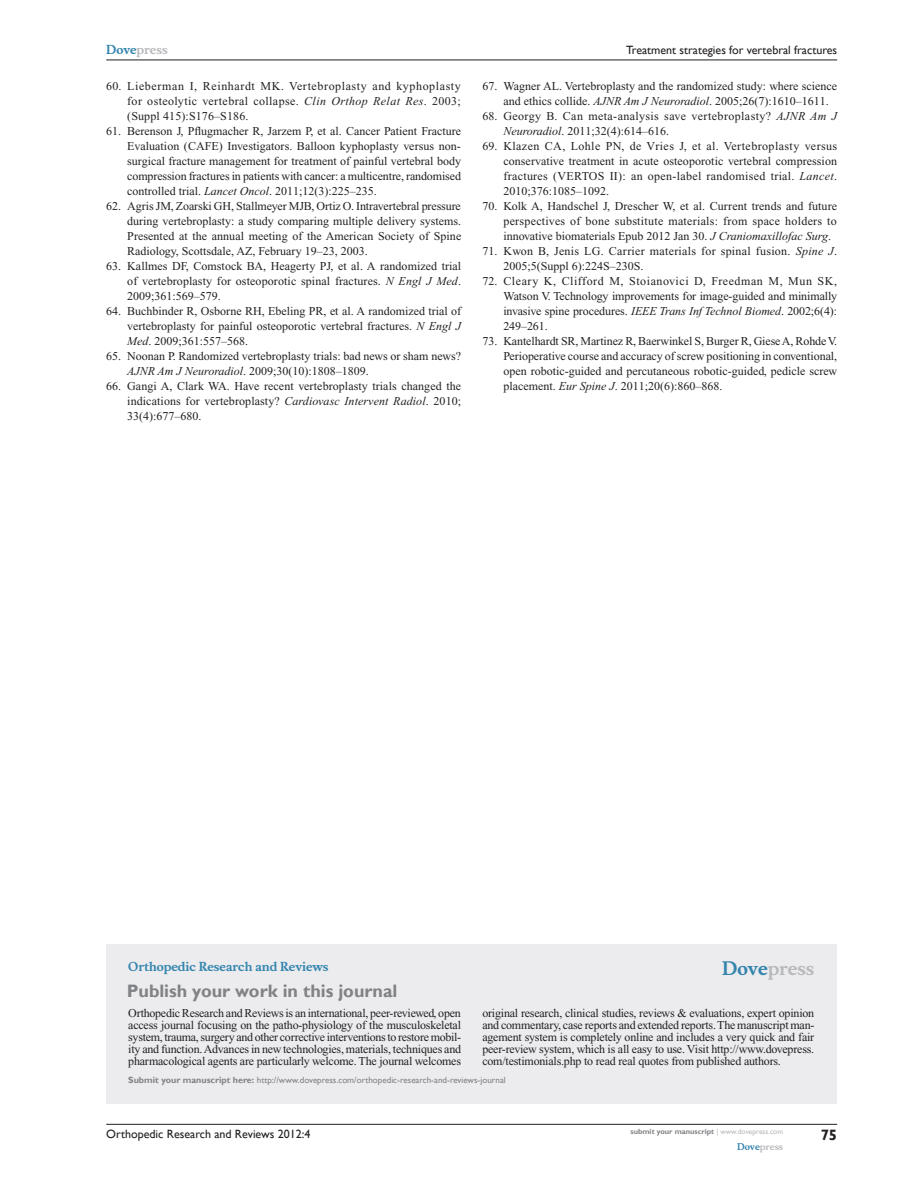
<style>
.page{position:relative;width:918px;height:1188px;background:#fff}
.page>*{position:absolute;margin:0;border:0;box-sizing:border-box;transform-origin:0 0}
.t1{font:700 18px "Gill Sans";color:#808285}
.t2{font:700 18px "Musee";color:#b8b9bc}
.t3{font:700 15px "Gill Sans";color:#231f20}
.t4{font:12px/15px "Times New Roman";color:#231f20;text-align:justify}
.t5{font:12px/15px "Times New Roman";letter-spacing:.035em;color:#231f20}
.t6{font:12px/15px "Times New Roman";letter-spacing:.025em;color:#231f20}
.t7{font:12px "Gill Sans";color:#231f20}
.t8{font:700 12px "Musee";color:#3485ae}
.t9{font:700 12px "Musee";color:#b8b9bc}
.t10{font:9px "Gill Sans";color:#808285}
.t11{font:700 9px "Musee";color:#b8b9bc}
.t12{font:700 7.5px "Gill Sans";color:#808285}
.s1{color:#3485ae}
.s2{font-style:italic}
.s3{font-weight:700}
.s4{font-weight:400;color:#b8b9bc}
</style>
<div class="page">
<div style="left:106px;top:944px;width:731px;height:159px;background:#ececee"></div>
<hr style="left:106px;top:1124px;width:731px;height:1px;background:#231f20">
<hr style="left:106px;top:60px;width:731px;height:1px;background:#231f20">
<p class="t9" style="left:106px;top:43px;width:63px"><span class="s1">Dove</span>press</p>
<p class="t4" style="left:127px;top:79px;width:335px;text-indent:-21px">60. Lieberman I, Reinhardt MK. Vertebroplasty and kyphoplasty for osteolytic vertebral collapse. <span class="s2">Clin Orthop Relat Res</span>. 2003; (Suppl 415):S176–S186.</p>
<p class="t4" style="left:127px;top:124px;width:335px;text-indent:-21px">61. Berenson J, Pflugmacher R, Jarzem P, et al. Cancer Patient Fracture Evaluation (CAFE) Investigators. Balloon kyphoplasty versus non&shy;surgical fracture management for treatment of painful vertebral body compression fractures in patients with cancer: a multicentre, randomised controlled trial. <span class="s2">Lancet Oncol</span>. 2011;12(3):225–235.</p>
<p class="t4" style="left:127px;top:199px;width:336px;text-indent:-21px">62. Agris JM, Zoarski GH, Stallmeyer MJB, Ortiz O. Intravertebral pressure during vertebroplasty: a study comparing multiple delivery systems.<br>Presented at the annual meeting of the American Society of Spine Radiology, Scottsdale, AZ, February 19–23, 2003.</p>
<p class="t4" style="left:127px;top:259px;width:335px;text-indent:-21px">63. Kallmes DF, Comstock BA, Heagerty PJ, et al. A randomized trial of vertebroplasty for osteoporotic spinal fractures. <span class="s2">N Engl J Med</span>.<br>2009;361:569–579.</p>
<p class="t4" style="left:127px;top:304px;width:335px;text-indent:-21px">64. Buchbinder R, Osborne RH, Ebeling PR, et al. A randomized trial of vertebroplasty for painful osteoporotic vertebral fractures. <span class="s2">N Engl J Med</span>. 2009;361:557–568.</p>
<p class="t4" style="left:127px;top:349px;width:335px;text-indent:-21px">65. Noonan P. Randomized vertebroplasty trials: bad news or sham news?<br><span class="s2">AJNR Am J Neuroradiol</span>. 2009;30(10):1808–1809.</p>
<p class="t4" style="left:127px;top:379px;width:335px;text-indent:-21px">66. Gangi A, Clark WA. Have recent vertebroplasty trials changed the indications for vertebroplasty? <span class="s2">Cardiovasc Intervent Radiol</span>. 2010; 33(4):677–680.</p>
<p class="t7" style="left:626px;top:43px;width:213px">Treatment strategies for vertebral fractures</p>
<p class="t4" style="left:503px;top:79px;width:335px;text-indent:-21px">67. Wagner AL. Vertebroplasty and the randomized study: where science and ethics collide. <span class="s2">AJNR Am J Neuroradiol</span>. 2005;26(7):1610–1611.</p>
<p class="t5" style="left:503px;top:109px;width:335px;text-indent:-21px">68. Georgy B. Can meta-analysis save vertebroplasty? <span class="s2">AJNR Am J<br>Neuroradiol</span>. 2011;32(4):614–616.</p>
<p class="t4" style="left:503px;top:139px;width:335px;text-indent:-21px">69. Klazen CA, Lohle PN, de Vries J, et al. Vertebroplasty versus conservative treatment in acute osteoporotic vertebral compression fractures (VERTOS II): an open-label randomised trial. <span class="s2">Lancet</span>.<br>2010;376:1085–1092.</p>
<p class="t4" style="left:503px;top:199px;width:335px;text-indent:-21px">70. Kolk A, Handschel J, Drescher W, et al. Current trends and future perspectives of bone substitute materials: from space holders to innovative biomaterials Epub 2012 Jan 30. <span class="s2">J Craniomaxillofac Surg</span>.</p>
<p class="t6" style="left:503px;top:244px;width:335px;text-indent:-21px">71. Kwon B, Jenis LG. Carrier materials for spinal fusion. <span class="s2">Spine J</span>.<br>2005;5(Suppl 6):224S–230S.</p>
<p class="t4" style="left:503px;top:274px;width:335px;text-indent:-21px">72. Cleary K, Clifford M, Stoianovici D, Freedman M, Mun SK, Watson V. Technology improvements for image-guided and minimally invasive spine procedures. <span class="s2">IEEE Trans Inf Technol Biomed</span>. 2002;6(4):<br>249–261.</p>
<p class="t4" style="left:503px;top:334px;width:335px;text-indent:-21px">73. Kantelhardt SR, Martinez R, Baerwinkel S, Burger R, Giese A, Rohde V.<br>Perioperative course and accuracy of screw positioning in conventional, open robotic-guided and percutaneous robotic-guided, pedicle screw placement. <span class="s2">Eur Spine J</span>. 2011;20(6):860–868.</p>
<p class="t8" style="left:128px;top:959px;width:202px">Orthopedic Research and Reviews</p>
<h1 class="t1" style="left:127px;top:980px;width:272px">Publish your work in this journal</h1>
<h1 class="t2" style="left:722px;top:958px;width:94px"><span class="s1">Dove</span>press</h1>
<p class="t4" style="left:128px;top:1007px;width:334px;line-height:12px">Orthopedic Research and Reviews is an international, peer-reviewed, open access journal focusing on the patho-physiology of the musculoskeletal system, trauma, surgery and other corrective interventions to restore mobil&shy;ity and function. Advances in new technologies, materials, techniques and pharmacological agents are particularly welcome. The journal welcomes</p>
<p class="t4" style="left:482px;top:1007px;width:334px;line-height:12px">original research, clinical studies, reviews &amp; evaluations, expert opinion and commentary, case reports and extended reports. The manuscript man&shy;agement system is completely online and includes a very quick and fair peer-review system, which is all easy to use. Visit http://www.dovepress. com/testimonials.php to read real quotes from published authors.</p>
<p class="t10" style="left:128px;top:1075px;width:379px"><span class="s3">Submit your manuscript here:</span> http://www.dovepress.com/orthopedic-research-and-reviews-journal</p>
<p class="t7" style="left:106px;top:1127px;width:206px">Orthopedic Research and Reviews 2012:4</p>
<p class="t12" style="left:631px;top:1127px;width:154px">submit your manuscript <span class="s4">| www.dovepress.com</span></p>
<p class="t11" style="left:737px;top:1141px;width:48px"><span class="s1">Dove</span>press</p>
<p class="t3" style="left:821px;top:1126px;width:18px">75</p>
</div>
